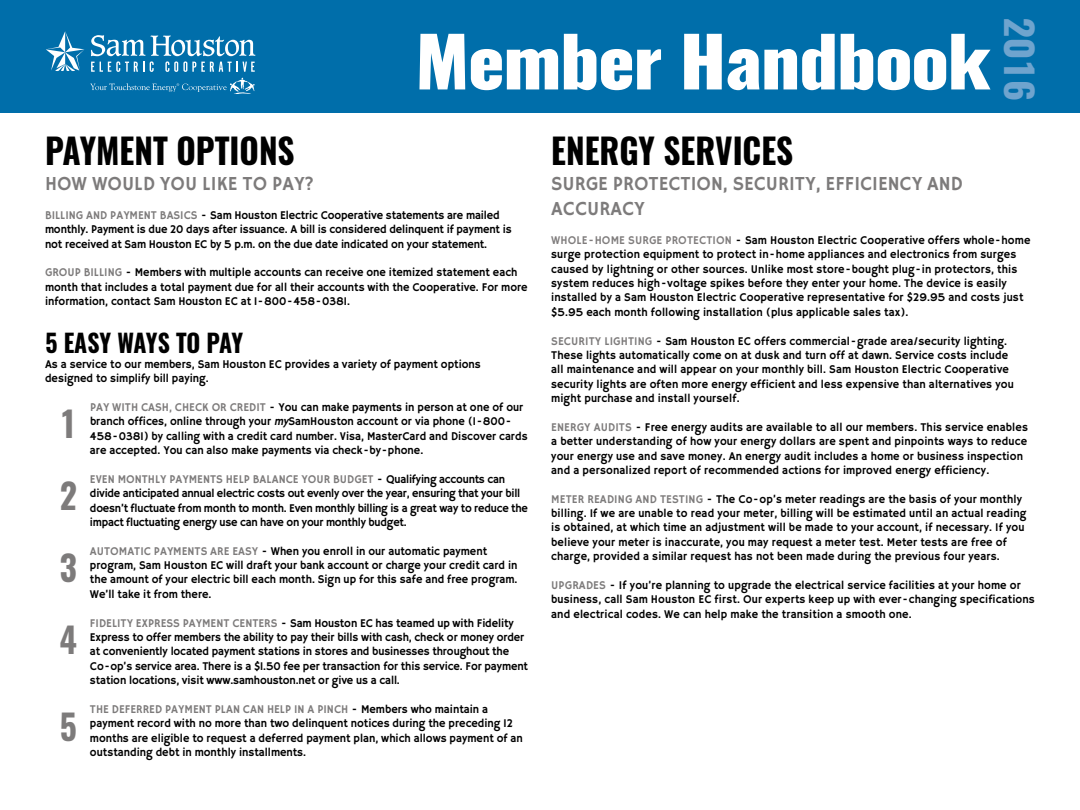
<style>
.page{position:relative;width:1080px;height:810px;background:#fff}
.page>*{position:absolute;margin:0;border:0;box-sizing:border-box;transform-origin:0 0}
.t1{font:800 68.75px "Oswald";letter-spacing:-.02em;color:#fff;scale:1.1 1}
.t2{font:700 37.5px "Oswald";color:#6fa4ce;scale:1.05 1}
.t3{font:700 35px "Oswald";color:#000;scale:.95 1}
.t4{font:700 35px/72px "Oswald";color:#7d7b7b;text-align:justify;scale:.95 1}
.t5{font:700 25px "Oswald";letter-spacing:-.01em;color:#000;scale:.95 1}
.t6{font:20px "Hammersmith One";color:#7d7b7b;scale:.95 1}
.t7{font:11.88px/14.4px "Hammersmith One";color:#000;scale:.95 1}
.t8{font:11.88px/14.4px "Hammersmith One";letter-spacing:-.02em;color:#000;scale:.95 1}
.t9{font:11.88px "Hammersmith One";color:#7d7b7b;scale:.95 1}
.s1{color:#7d7b7b}
.s2{font-style:italic}
.s3{color:#807d7d}
</style>
<div class="page">
<div style="left:0;top:0;width:1080px;height:112px;background:#006eaa"></div>
<svg style="left:46px;top:31px;width:39px;height:40px"></svg>
<svg style="left:91px;top:35px;width:165px;height:37px"></svg>
<svg style="left:90px;top:78px;width:165px;height:16px"></svg>
<h1 class="t1" style="left:415px;top:13px;width:525px">Member Handbook</h1>
<h2 class="t2" style="left:1045px;top:17px;width:81px;rotate:90deg">2016</h2>
<h3 class="t3" style="left:45px;top:127px;width:264px">PAYMENT OPTIONS</h3>
<h3 class="t6" style="left:45px;top:173px;width:135px">How Wou ld You</h3>
<h3 class="t6" style="left:202px;top:173px;width:10px">Like</h3>
<h3 class="t6" style="left:242px;top:173px;width:76px">to Pay?</h3>
<p class="t9" style="left:45px;top:209px;width:129px">Bi lli ng and Payment Basics</p>
<p class="t7" style="left:45px;top:209px;width:493px;text-indent:156px">- Sam Houston Electric Cooperative statements are mailed monthly. Payment is due 20 days after issuance. A bill is considered delinquent if payment is not received at Sam Houston EC by 5 p.m. on the due date indicated on your statement.</p>
<p class="t7" style="left:45px;top:266px;width:510px"><span class="s1">Grou p Bi lli ng</span> - M embers with multiple accounts can receive one itemized statement each month that includes a total payment due for all their accounts with the Cooperative. For more information, contact Sam Houston EC at 1-800-458-0381.</p>
<h3 class="t5" style="left:45px;top:326px;width:210px">5 EASY WAYS TO PAY</h3>
<p class="t7" style="left:45px;top:357px;width:460px">As a service to our members, Sam Houston EC provides a variety of payment options designed to simplify bill paying.</p>
<p class="t9" style="left:90px;top:401px;width:105px">Pay with Cash, Check</p>
<p class="t7" style="left:90px;top:401px;width:462px;text-indent:122px"><span class="s1">o r Credi t</span> - You can make payments in person at one of our branch offices, online through your <span class="s2">my</span>SamHouston account or via phone (1-800- 458-0381) by calling with a credit card number. Visa, M asterCard and Discover cards are accepted. You can also make payments via check-by-phone.</p>
<p class="t9" style="left:90px;top:472px;width:232px">Even Month ly Payments Help Balance You</p>
<h3 class="t4" style="left:60px;top:389px;width:20px">1<br>2<br>3<br>4</h3>
<p class="t8" style="left:90px;top:472px;width:462px;text-indent:234px"><span class="s1">r Bu dget</span> - Qualifying accounts can divide anticipated annual electric costs out evenly over the year, ensuring that your bill doesn’t fluctuate from month to month. Even monthly billing is a great way to reduce the impact fluctuating energy use can have on your monthly budget.</p>
<p class="t7" style="left:90px;top:544px;width:452px"><span class="s1">Auto matic payments are easy</span> - When you enroll in our automatic payment program, Sam Houston EC will draft your bank account or charge your credit card in the amount of your electric bill each month. Sign up for this safe and free program.<br>We’ll take it from there.</p>
<p class="t9" style="left:90px;top:616px;width:82px">Fi delity Express</p>
<p class="t7" style="left:90px;top:616px;width:463px;text-indent:93px"><span class="s1">Payment Centers</span> - Sam Houston EC has teamed up with Fidelity Express to offer members the ability to pay their bills with cash, check or money order at conveniently located payment stations in stores and businesses throughout the Co-op’s service area. There is a $1.50 fee per transaction for this service. For payment station locations, visit www.samhouston.net or give us a call.</p>
<p class="t9" style="left:90px;top:702px;width:8px">The</p>
<p class="t7" style="left:90px;top:703px;width:457px;text-indent:22px"><span class="s1">De ferred Payment Plan Can Help i n a Pi nch</span> - Members who maintain a payment record with no more than two delinquent notices during the preceding 12 months are eligible to request a deferred payment plan, which allows payment of an outstanding debt in monthly installments.</p>
<h3 class="t4" style="left:60px;top:692px;width:20px">5</h3>
<h3 class="t3" style="left:551px;top:127px;width:256px">ENERGY SERVICES</h3>
<h3 class="t6" style="left:551px;top:173px;width:329px">Su rge Protection, Secu rity, Efficie</h3>
<h3 class="t6" style="left:888px;top:173px;width:81px">ncy and</h3>
<h3 class="t6" style="left:551px;top:198px;width:26px">Accu</h3>
<h3 class="t6" style="left:599px;top:198px;width:49px">racy</h3>
<p class="t7" style="left:551px;top:234px;width:506px"><span class="s3">Who le-Ho me Su rge Protectio n</span> - Sam Houston Electric Cooperative offers whole-home surge protection equipment to protect in-home appliances and electronics from surges caused by lightning or other sources. Unlike most store-bought plug-in protectors, this system reduces high-voltage spikes before they enter your home. The device is easily installed by a Sam Houston Electric Cooperative representative for $29.95 and costs just $5.95 each month following installation (plus applicable sales tax).</p>
<p class="t7" style="left:551px;top:334px;width:489px"><span class="s1">Secu ri ty Li gh ti ng</span> - Sam Houston EC offers commercial-grade area/security lighting.<br>These lights automatically come on at dusk and turn off at dawn. Service costs include all maintenance and will appear on your monthly bill. Sam Houston Electric Cooperative security lights are often more energy efficient and less expensive than alternatives you might purchase and install yourself.</p>
<p class="t7" style="left:551px;top:421px;width:503px"><span class="s1">Energy Au dits</span> - Free energy audits are available to all our members. This service enables a better understanding of how your energy dollars are spent and pinpoints ways to reduce your energy use and save money. An energy audit includes a home or business inspection and a personalized report of recommended actions for improved energy efficiency.</p>
<p class="t7" style="left:551px;top:492px;width:502px"><span class="s1">Meter Readi ng and Testi ng</span> - The Co-op’s meter readings are the basis of your monthly billing. If we are unable to read your meter, billing will be estimated until an actual reading is obtained, at which time an adjustment will be made to your account, if necessary. If you believe your meter is inaccurate, you may request a meter test. M eter tests are free of charge, provided a similar request has not been made during the previous four years.</p>
<p class="t7" style="left:551px;top:579px;width:511px"><span class="s1">Upgrades</span> - If you’re planning to upgrade the electrical service facilities at your home or business, call Sam Houston EC first. Our experts keep up with ever-changing specifications and electrical codes. We can help make the transition a smooth one.</p>
</div>
